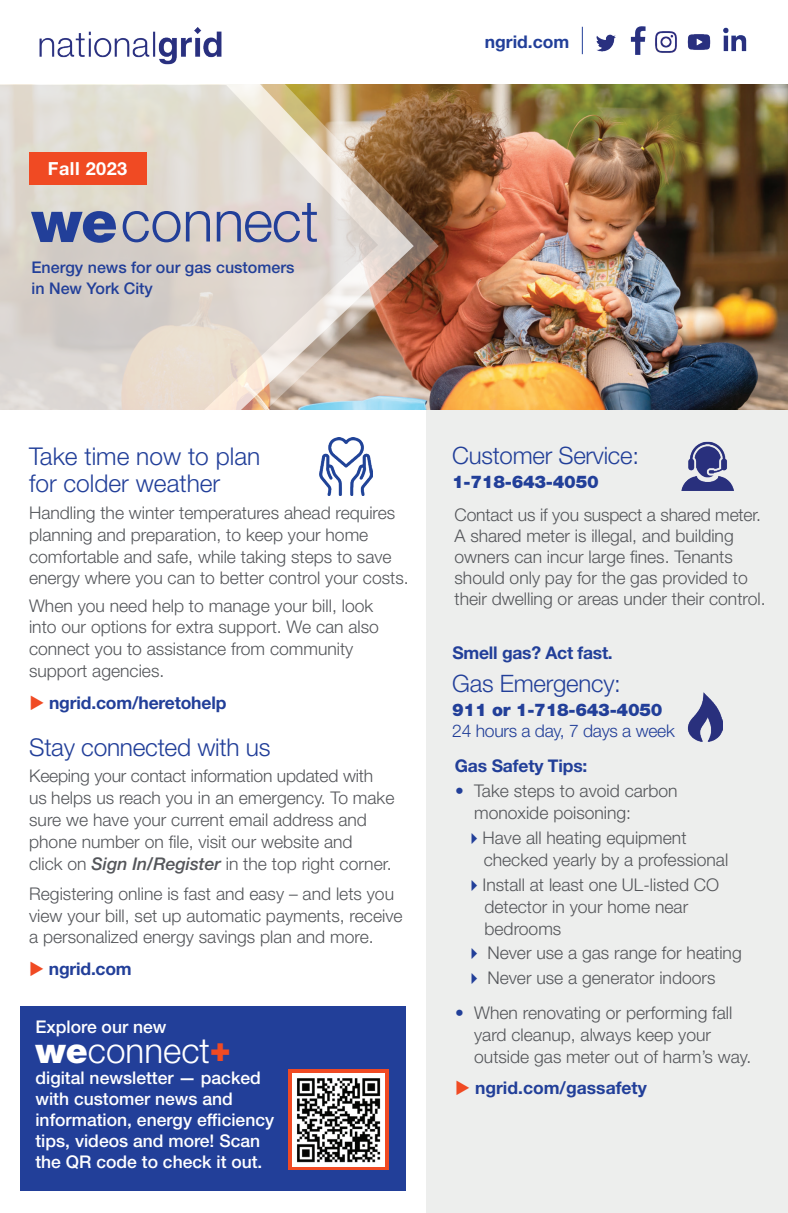
<style>
.page{position:relative;width:788px;height:1213px;background:#fff}
.page>*{position:absolute;margin:0;border:0;box-sizing:border-box;transform-origin:0 0}
.t1{font:300 57.4px "Helvetica Neue LT Std";color:#223f99}
.t2{font:300 35px "Helvetica Neue LT Std";color:#fff}
.t3{font:300 24.5px/26.2px "Helvetica Neue LT Std";color:#223f99}
.t4{font:300 23.97px "Helvetica Neue LT Std";letter-spacing:-.01em;color:#223f99}
.t5{font:700 18.03px "Helvetica Neue LT Std";letter-spacing:.025em;color:#fff}
.t6{font:300 17.5px/21.9px "Helvetica Neue LT Std";color:#54565a}
.t7{font:500 17.5px/21px "Helvetica Neue LT Std";color:#fff}
.t8{font:700 17.5px "Helvetica Neue LT Std";letter-spacing:-.01em;color:#223f99}
.t9{font:900 17.5px "Helvetica Neue LT Std";letter-spacing:-.015em;color:#223f99}
.t10{font:300 17.5px "Helvetica Neue LT Std";letter-spacing:-.015em;color:#223f99}
.t11{font:500 16.1px/21px "Helvetica Neue LT Std";color:#223f99}
.s1{font-weight:900;font-size:58.1px}
.s2{color:#f04a23}
.s3{font-weight:500;font-style:italic}
.s4{font-weight:900}
.s5{font-weight:900;color:#f04a23}
.s6{color:#223f99}
</style>
<div class="page">
<div style="left:427px;top:408px;width:361px;height:805px;background:#edeeed"></div>
<img style="left:438px;top:85px;width:350px;height:325px">
<svg style="left:414px;top:84px;width:24px;height:535px"></svg>
<svg style="left:0;top:84px;width:414px;height:412px"></svg>
<svg style="left:0;top:85px;width:378px;height:325px;background:#dcd3c8"></svg>
<img style="left:723px;top:27px;width:24px;height:25px">
<img style="left:630px;top:26px;width:16px;height:29px">
<img style="left:655px;top:31px;width:56px;height:22px">
<img style="left:596px;top:34px;width:20px;height:18px">
<img style="left:11px;top:27px;width:239px;height:59px">
<svg style="left:582px;top:27px;width:1px;height:27px"></svg>
<div style="left:21px;top:1006px;width:385px;height:185px;background:#223f99"></div>
<svg style="left:288px;top:1069px;width:101px;height:101px;background:#f26646"></svg>
<div style="left:29px;top:152px;width:118px;height:33px;background:#f04a23"></div>
<img style="left:687px;top:692px;width:35px;height:50px">
<img style="left:681px;top:441px;width:53px;height:49px">
<img style="left:320px;top:437px;width:52px;height:58px">
<img style="left:292px;top:1074px;width:92px;height:92px">
<p class="t5" style="left:48px;top:157px;width:81px">Fall 2023</p>
<h1 class="t1" style="left:32px;top:186px;width:288px"><span class="s1">we</span>connect</h1>
<p class="t11" style="left:32px;top:256px;width:264px">Energy news for our gas customers in New York City</p>
<p class="t8" style="left:485px;top:31px;width:86px">ngrid.com</p>
<h3 class="t3" style="left:29px;top:443px;width:233px">Take time now to plan for colder weather</h3>
<p class="t6" style="left:29px;top:501px;width:381px">Handling the winter temperatures ahead requires planning and preparation, to keep your home comfortable and safe, while taking steps to save energy where you can to better control your costs.</p>
<p class="t6" style="left:29px;top:594px;width:351px">When you need help to manage your bill, look into our options for extra support. We can also connect you to assistance from community support agencies.</p>
<p class="t8" style="left:29px;top:692px;width:198px"><span class="s2">◆</span> ngrid.com/heretohelp</p>
<h3 class="t3" style="left:29px;top:734px;width:243px">Stay connected with us</h3>
<p class="t6" style="left:29px;top:765px;width:367px">Keeping your contact information updated with us helps us reach you in an emergency. To make sure we have your current email address and phone number on file, visit our website and<br>click on <span class="s3">Sign In/Register</span> in the top right corner.</p>
<p class="t6" style="left:29px;top:882px;width:375px">Registering online is fast and easy – and lets you view your bill, set up automatic payments, receive a personalized energy savings plan and more.</p>
<p class="t8" style="left:29px;top:958px;width:104px"><span class="s2">◆</span> ngrid.com</p>
<p class="t7" style="left:35px;top:1016px;width:132px">Explore our new</p>
<h2 class="t2" style="left:35px;top:1029px;width:197px"><span class="s4">we</span>connect<span class="s5">+</span></h2>
<p class="t7" style="left:35px;top:1067px;width:240px">digital newsletter — packed with customer news and information, energy efficiency tips, videos and more! Scan the QR code to check it out.</p>
<h3 class="t4" style="left:452px;top:441px;width:188px">Customer Service:</h3>
<p class="t9" style="left:452px;top:472px;width:148px">1-718-643-4050</p>
<p class="t6" style="left:454px;top:504px;width:312px;line-height:21px">Contact us if you suspect a shared meter.<br>A shared meter is illegal, and building owners can incur large fines. Tenants should only pay for the gas provided to their dwelling or areas under their control.</p>
<p class="t8" style="left:452px;top:641px;width:162px">Smell gas? Act fast.</p>
<h3 class="t4" style="left:452px;top:668px;width:170px">Gas Emergency:</h3>
<p class="t9" style="left:452px;top:699px;width:212px">911 or 1-718-643-4050</p>
<p class="t10" style="left:452px;top:720px;width:224px">24 hours a day, 7 days a week</p>
<p class="t8" style="left:455px;top:755px;width:134px">Gas Safety Tips:</p>
<p class="t6" style="left:474px;top:780px;width:205px;text-indent:-19px"><span class="s6">•</span> Take steps to avoid carbon monoxide poisoning:</p>
<p class="t6" style="left:483px;top:826px;width:246px;text-indent:-19px"><span class="s6">✔</span>Have all heating equipment checked yearly by a professional</p>
<p class="t6" style="left:484px;top:873px;width:236px;text-indent:-19px"><span class="s6">✔</span>Install at least one UL-listed CO detector in your home near bedrooms</p>
<p class="t6" style="left:465px;top:941px;width:278px"><span class="s6">✔</span> Never use a gas range for heating</p>
<p class="t6" style="left:465px;top:966px;width:252px"><span class="s6">✔</span> Never use a generator indoors</p>
<p class="t6" style="left:474px;top:1001px;width:278px;text-indent:-19px"><span class="s6">•</span> When renovating or performing fall yard cleanup, always keep your outside gas meter out of harm’s way.</p>
<p class="t8" style="left:455px;top:1077px;width:193px"><span class="s2">◆</span> ngrid.com/gassafety</p>
</div>
